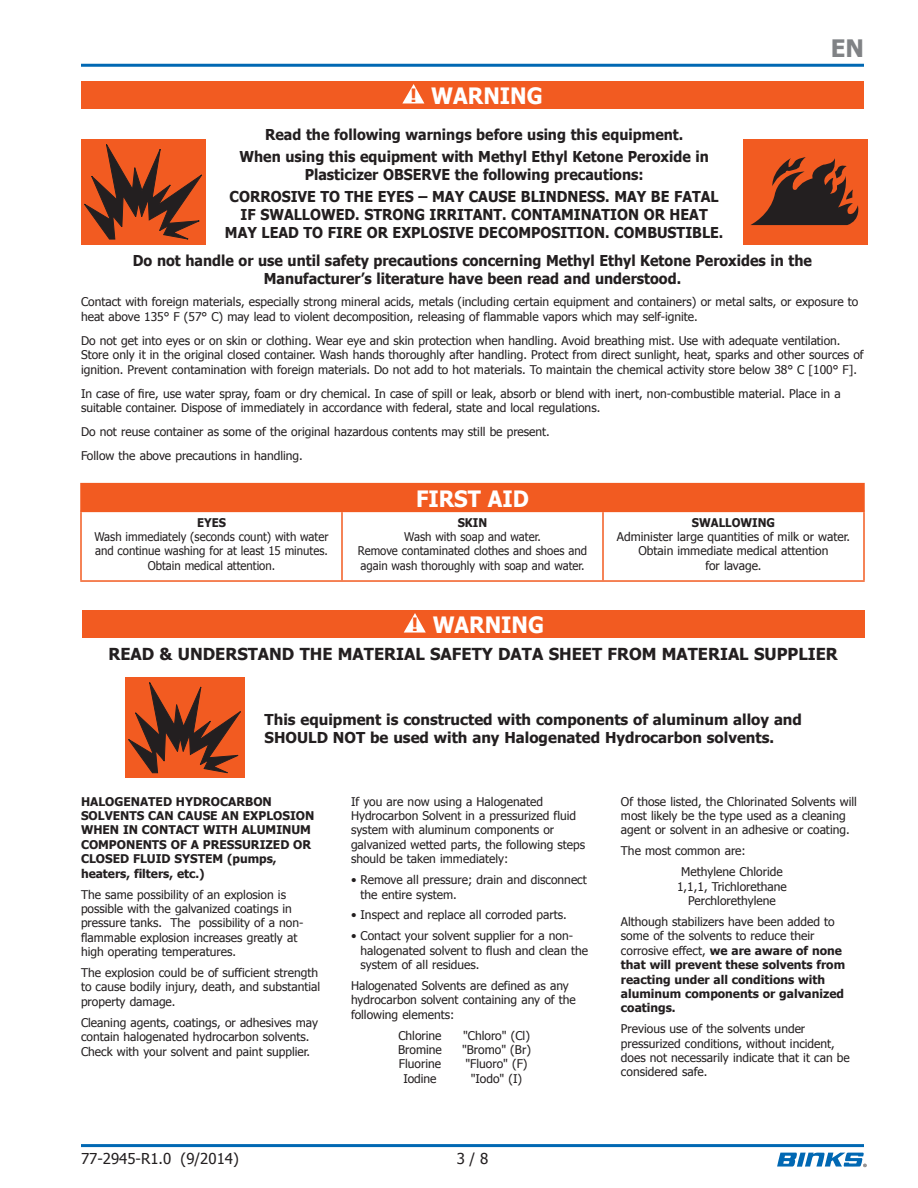
<style>
.page{position:relative;width:918px;height:1188px;background:#fff}
.page>*{position:absolute;margin:0;border:0;box-sizing:border-box;transform-origin:0 0}
.t1{font:700 24px "Tahoma";color:#808285}
.t2{font:700 22.5px "Tahoma";color:#fff;scale:.95 1}
.t3{font:700 16.5px "Tahoma";color:#231f20}
.t4{font:700 15px/18px "Tahoma";color:#231f20;text-align:center;scale:.95 1}
.t5{font:700 15px/18px "Tahoma";color:#231f20}
.t6{font:15px "Tahoma";color:#231f20}
.t7{font:12px/14.4px "Tahoma";color:#231f20}
.t8{font:700 12px/14.4px "Tahoma";color:#231f20}
.t9{font:12px/14.4px "Tahoma";color:#231f20;text-align:center;scale:.95 1}
.t10{font:700 12px "Tahoma";color:#231f20;scale:.95 1}
.s1{font-size:18.3px;color:#f25b21}
.s2{font-weight:400}
</style>
<div class="page">
<hr style="left:81px;top:64px;width:783px;height:3px;background:#0168b3">
<hr style="left:81px;top:1144px;width:783px;height:3px;background:#0168b3">
<svg style="left:777px;top:1153px;width:90px;height:14px"></svg>
<div style="left:81px;top:139px;width:125px;height:106px;background:#f25b21"></div>
<svg style="left:84px;top:144px;width:118px;height:96px"></svg>
<div style="left:743px;top:139px;width:124px;height:106px;background:#f25b21"></div>
<svg style="left:750px;top:157px;width:109px;height:68px"></svg>
<div style="left:81px;top:81px;width:783px;height:27px;background:#f25b21"></div>
<svg style="left:402px;top:84px;width:22px;height:20px"></svg>
<div style="left:81px;top:484px;width:783px;height:27px;background:#f25b21"></div>
<div style="left:80px;top:483px;width:785px;height:28px;border:2px solid #f25b21"></div>
<hr style="left:80px;top:511px;width:262px;height:1px;background:#f25b21">
<hr style="left:80px;top:512px;width:2px;height:68px;background:#f25b21">
<hr style="left:342px;top:511px;width:261px;height:1px;background:#f25b21">
<hr style="left:341px;top:512px;width:2px;height:68px;background:#f25b21">
<hr style="left:603px;top:511px;width:262px;height:1px;background:#f25b21">
<hr style="left:602px;top:512px;width:2px;height:68px;background:#f25b21">
<hr style="left:863px;top:512px;width:2px;height:68px;background:#f25b21">
<hr style="left:80px;top:580px;width:262px;height:2px;background:#f25b21">
<hr style="left:342px;top:580px;width:261px;height:2px;background:#f25b21">
<hr style="left:603px;top:580px;width:262px;height:2px;background:#f25b21">
<div style="left:82px;top:610px;width:783px;height:27px;background:#f25b21"></div>
<svg style="left:404px;top:613px;width:22px;height:20px"></svg>
<div style="left:125px;top:678px;width:119px;height:100px;background:#f25b21"></div>
<svg style="left:128px;top:682px;width:113px;height:92px"></svg>
<h2 class="t2" style="left:411px;top:81px;width:141px"><span class="s1">!</span> WARNING</h2>
<p class="t4" style="left:240px;top:123px;width:496px;line-height:22px">Read the following warnings before using this equipment.<br>When using this equipment with Methyl Ethyl Ketone Peroxide in</p>
<p class="t4" style="left:230px;top:163px;width:516px;line-height:22px">Plasticizer OBSERVE the following precautions:<br>CORROSIVE TO THE EYES – MAY CAUSE BLINDNESS. MAY BE FATAL</p>
<p class="t4" style="left:225px;top:205px;width:526px">IF SWALLOWED. STRONG IRRITANT. CONTAMINATION OR HEAT<br>MAY LEAD TO FIRE OR EXPLOSIVE DECOMPOSITION. COMBUSTIBLE.</p>
<p class="t4" style="left:133px;top:251px;width:716px">Do not handle or use until safety precautions concerning Methyl Ethyl Ketone Peroxides in the<br>Manufacturer’s literature have been read and understood.</p>
<h1 class="t1" style="left:831px;top:33px;width:35px">EN</h1>
<p class="t7" style="left:81px;top:294px;width:779px">Contact with foreign materials, especially strong mineral acids, metals (including certain equipment and containers) or metal salts, or exposure to heat above 135° F (57° C) may lead to violent decomposition, releasing of flammable vapors which may self-ignite.</p>
<p class="t7" style="left:81px;top:333px;width:784px">Do not get into eyes or on skin or clothing. Wear eye and skin protection when handling. Avoid breathing mist. Use with adequate ventilation.<br>Store only it in the original closed container. Wash hands thoroughly after handling. Protect from direct sunlight, heat, sparks and other sources of ignition. Prevent contamination with foreign materials. Do not add to hot materials. To maintain the chemical activity store below 38° C [100° F].</p>
<p class="t7" style="left:81px;top:386px;width:761px">In case of fire, use water spray, foam or dry chemical. In case of spill or leak, absorb or blend with inert, non-combustible material. Place in a suitable container. Dispose of immediately in accordance with federal, state and local regulations.</p>
<p class="t7" style="left:81px;top:419px;width:470px;line-height:24.2px">Do not reuse container as some of the original hazardous contents may still be present.<br>Follow the above precautions in handling.</p>
<p class="t10" style="left:197px;top:515px;width:32px">EYES</p>
<p class="t9" style="left:94px;top:529px;width:248px">Wash immediately (seconds count) with water and continue washing for at least 15 minutes.<br>Obtain medical attention.</p>
<h2 class="t2" style="left:416px;top:484px;width:120px">FIRST AID</h2>
<p class="t10" style="left:458px;top:515px;width:32px">SKIN</p>
<p class="t9" style="left:358px;top:529px;width:243px">Wash with soap and water.<br>Remove contaminated clothes and shoes and again wash thoroughly with soap and water.</p>
<h2 class="t2" style="left:412px;top:610px;width:141px"><span class="s1">!</span> WARNING</h2>
<p class="t10" style="left:692px;top:515px;width:89px">SWALLOWING</p>
<p class="t7" style="left:617px;top:529px;width:235px;text-align:center">Administer large quantities of milk or water.<br>Obtain immediate medical attention<br>for lavage.</p>
<h3 class="t3" style="left:108px;top:643px;width:731px">READ &amp; UNDERSTAND THE MATERIAL SAFETY DATA SHEET FROM MATERIAL SUPPLIER</h3>
<p class="t5" style="left:265px;top:710px;width:539px">This equipment is constructed with components of aluminum alloy and<br>SHOULD NOT be used with any Halogenated Hydrocarbon solvents.</p>
<p class="t8" style="left:81px;top:794px;width:235px">HALOGENATED HYDROCARBON<br>SOLVENTS CAN CAUSE AN EXPLOSION<br>WHEN IN CONTACT WITH ALUMINUM<br>COMPONENTS OF A PRESSURIZED OR<br>CLOSED FLUID SYSTEM (pumps, heaters, filters, etc.)</p>
<p class="t7" style="left:81px;top:887px;width:224px">The same possibility of an explosion is possible with the galvanized coatings in pressure tanks. The possibility of a non&shy;flammable explosion increases greatly at high operating temperatures.</p>
<p class="t7" style="left:81px;top:965px;width:241px">The explosion could be of sufficient strength to cause bodily injury, death, and substantial property damage.</p>
<p class="t7" style="left:81px;top:1015px;width:239px">Cleaning agents, coatings, or adhesives may contain halogenated hydrocarbon solvents.<br>Check with your solvent and paint supplier.</p>
<p class="t7" style="left:351px;top:794px;width:236px">If you are now using a Halogenated Hydrocarbon Solvent in a pressurized fluid system with aluminum components or galvanized wetted parts, the following steps should be taken immediately:</p>
<p class="t7" style="left:361px;top:872px;width:228px;text-indent:-10px">• Remove all pressure; drain and disconnect the entire system.</p>
<p class="t7" style="left:351px;top:907px;width:217px">• Inspect and replace all corroded parts.</p>
<p class="t7" style="left:361px;top:928px;width:229px;text-indent:-10px">• Contact your solvent supplier for a non&shy;halogenated solvent to flush and clean the system of all residues.</p>
<p class="t7" style="left:351px;top:978px;width:226px">Halogenated Solvents are defined as any hydrocarbon solvent containing any of the following elements:</p>
<p class="t7" style="left:398px;top:1028px;width:45px">Chlorine</p>
<p class="t7" style="left:463px;top:1028px;width:68px">"Chloro" (Cl)</p>
<p class="t7" style="left:398px;top:1042px;width:45px">Bromine</p>
<p class="t7" style="left:462px;top:1042px;width:70px">"Bromo" (Br)</p>
<p class="t7" style="left:399px;top:1057px;width:44px">Fluorine</p>
<p class="t7" style="left:465px;top:1057px;width:64px">"Fluoro" (F)</p>
<p class="t7" style="left:403px;top:1071px;width:35px">Iodine</p>
<p class="t7" style="left:471px;top:1071px;width:53px">"Iodo" (I)</p>
<p class="t6" style="left:81px;top:1149px;width:159px">77-2945-R1.0 (9/2014)</p>
<p class="t6" style="left:457px;top:1149px;width:33px">3 / 8</p>
<p class="t7" style="left:621px;top:794px;width:237px">Of those listed, the Chlorinated Solvents will most likely be the type used as a cleaning agent or solvent in an adhesive or coating.</p>
<p class="t7" style="left:681px;top:840px;width:103px;line-height:20.9px;text-indent:-60px">The most common are:<br>Methylene Chloride</p>
<p class="t7" style="left:677px;top:879px;width:111px;text-align:center">1,1,1, Trichlorethane<br>Perchlorethylene</p>
<p class="t8" style="left:621px;top:914px;width:226px"><span class="s2">Although stabilizers have been added to some of the solvents to reduce their corrosive effect,</span> we are aware of none that will prevent these solvents from reacting under all conditions with aluminum components or galvanized coatings.</p>
<p class="t7" style="left:621px;top:1021px;width:230px">Previous use of the solvents under pressurized conditions, without incident, does not necessarily indicate that it can be considered safe.</p>
</div>
